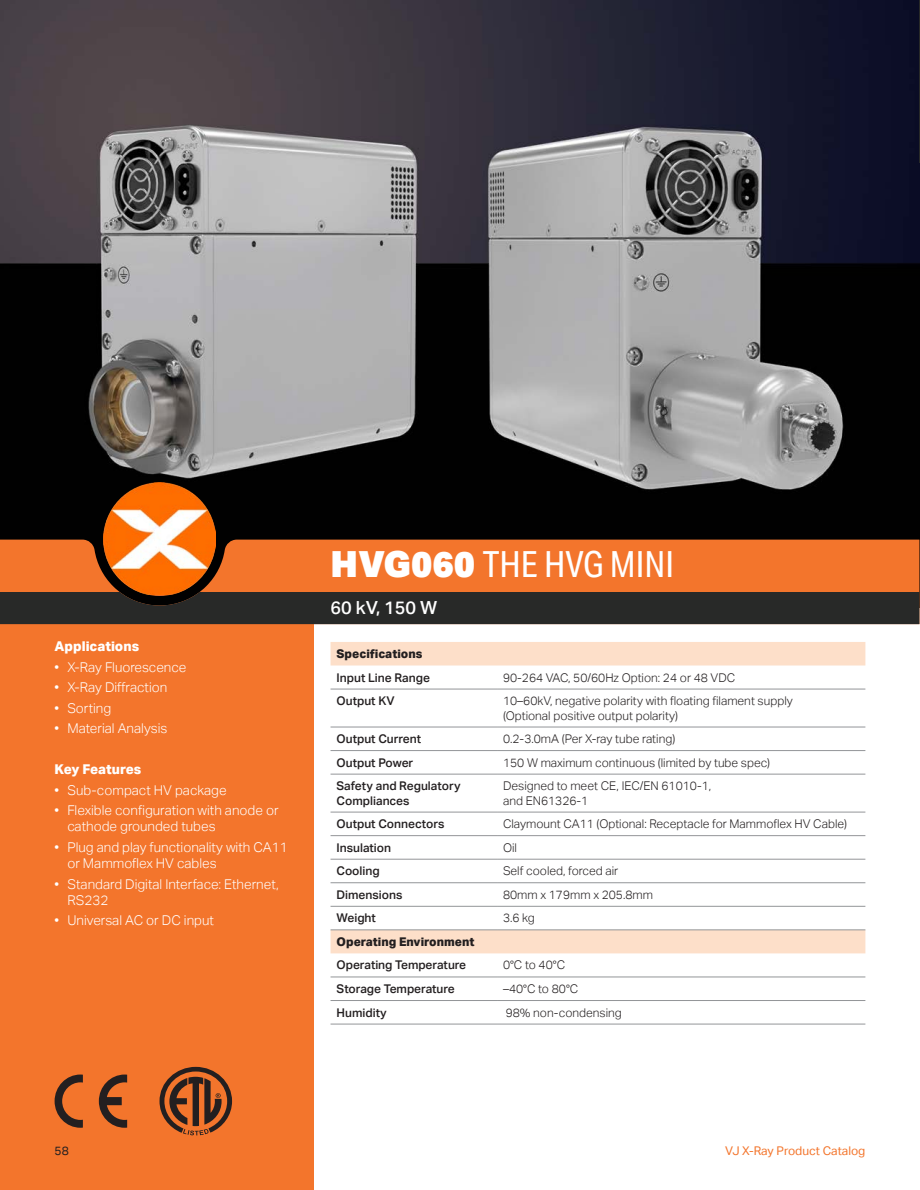
<style>
.page{position:relative;width:920px;height:1190px;background:#fff}
.page>*{position:absolute;margin:0;border:0;box-sizing:border-box;transform-origin:0 0}
.t1{font:36px "Aktiv Grotesk Cd";color:#fff}
.t2{font:500 18px "Aktiv Grotesk";color:#fff}
.t3{font:300 13.5px/16.2px "Aktiv Grotesk";color:#fff}
.t4{font:800 13.5px "Aktiv Grotesk";color:#fff}
.t5{font:300 12px/14.4px "Aktiv Grotesk";color:#231f20}
.t6{font:500 12px/14.4px "Aktiv Grotesk";color:#231f20}
.t7{font:800 12px "Aktiv Grotesk";color:#231f20}
.t8{font:12px "Aktiv Grotesk";color:#f3752c}
.t9{font:12px "Aktiv Grotesk";color:#231f20}
.s1{font-family:"Aktiv Grotesk";font-weight:900}
</style>
<div class="page">
<div style="left:0;top:624px;width:313px;height:565px;background:#f3752c"></div>
<svg style="left:55px;top:1074px;width:28px;height:53px"></svg>
<svg style="left:99px;top:1074px;width:28px;height:53px"></svg>
<svg style="left:159px;top:1066px;width:73px;height:69px"></svg>
<img style="left:0;top:0;width:919px;height:539px">
<div style="left:0;top:539px;width:919px;height:53px;background:#f3752c"></div>
<div style="left:0;top:592px;width:919px;height:32px;background:#282928"></div>
<svg style="left:330px;top:642px;width:535px;height:311px"></svg>
<hr style="left:330px;top:688px;width:167px;height:1px;background:#939598">
<hr style="left:497px;top:688px;width:368px;height:1px;background:#939598">
<hr style="left:330px;top:726px;width:167px;height:1px;background:#939598">
<hr style="left:497px;top:726px;width:368px;height:1px;background:#939598">
<hr style="left:330px;top:750px;width:167px;height:1px;background:#939598">
<hr style="left:497px;top:750px;width:368px;height:1px;background:#939598">
<hr style="left:330px;top:773px;width:167px;height:1px;background:#939598">
<hr style="left:497px;top:773px;width:368px;height:1px;background:#939598">
<hr style="left:330px;top:811px;width:167px;height:1px;background:#939598">
<hr style="left:497px;top:811px;width:368px;height:1px;background:#939598">
<hr style="left:330px;top:835px;width:167px;height:1px;background:#939598">
<hr style="left:497px;top:835px;width:368px;height:1px;background:#939598">
<hr style="left:330px;top:882px;width:167px;height:1px;background:#939598">
<hr style="left:497px;top:882px;width:368px;height:1px;background:#939598">
<hr style="left:330px;top:905px;width:167px;height:1px;background:#939598">
<hr style="left:497px;top:905px;width:368px;height:1px;background:#939598">
<hr style="left:330px;top:976px;width:167px;height:1px;background:#939598">
<hr style="left:497px;top:976px;width:368px;height:1px;background:#939598">
<hr style="left:330px;top:999px;width:167px;height:1px;background:#939598">
<hr style="left:497px;top:999px;width:368px;height:1px;background:#939598">
<hr style="left:330px;top:858px;width:167px;height:1px;background:#939598">
<hr style="left:497px;top:858px;width:368px;height:1px;background:#939598">
<hr style="left:330px;top:929px;width:167px;height:1px;background:#939598">
<hr style="left:497px;top:929px;width:368px;height:1px;background:#939598">
<hr style="left:330px;top:1023px;width:167px;height:1px;background:#939598">
<hr style="left:497px;top:1023px;width:368px;height:1px;background:#939598">
<img style="left:103px;top:483px;width:113px;height:112px">
<hr style="left:919px;top:0;width:1px;height:163px;background:#282928">
<p class="t4" style="left:55px;top:638px;width:86px">Applications</p>
<p class="t3" style="left:55px;top:659px;width:133px">• X-Ray Fluorescence</p>
<p class="t3" style="left:55px;top:679px;width:114px">• X-Ray Diffraction</p>
<p class="t3" style="left:55px;top:700px;width:58px">• Sorting</p>
<p class="t3" style="left:55px;top:720px;width:114px">• Material Analysis</p>
<p class="t4" style="left:55px;top:761px;width:88px">Key Features</p>
<p class="t3" style="left:55px;top:781px;width:173px">• Sub-compact HV package</p>
<p class="t3" style="left:67px;top:802px;width:213px;text-indent:-13px">• Flexible configuration with anode or cathode grounded tubes</p>
<p class="t3" style="left:67px;top:838px;width:222px;text-indent:-13px">• Plug and play functionality with CA11 or Mammoflex HV cables</p>
<p class="t3" style="left:67px;top:875px;width:213px;text-indent:-13px">• Standard Digital Interface: Ethernet,<br>RS232</p>
<p class="t3" style="left:55px;top:912px;width:161px">• Universal AC or DC input</p>
<h1 class="t1" style="left:330px;top:543px;width:345px"><span class="s1">HVG060</span> THE HVG MINI</h1>
<h2 class="t2" style="left:330px;top:597px;width:108px">60 kV, 150 W</h2>
<p class="t7" style="left:336px;top:646px;width:87px">Specifications</p>
<p class="t6" style="left:336px;top:670px;width:95px">Input Line Range</p>
<p class="t5" style="left:503px;top:670px;width:234px">90-264 VAC, 50/60Hz Option: 24 or 48 VDC</p>
<p class="t6" style="left:336px;top:693px;width:59px">Output KV</p>
<p class="t5" style="left:503px;top:693px;width:291px">10–60kV, negative polarity with floating filament supply (Optional positive output polarity)</p>
<p class="t6" style="left:336px;top:731px;width:86px">Output Current</p>
<p class="t5" style="left:503px;top:731px;width:174px">0.2-3.0mA (Per X-ray tube rating)</p>
<p class="t6" style="left:336px;top:755px;width:78px">Output Power</p>
<p class="t5" style="left:503px;top:755px;width:268px">150 W maximum continuous (limited by tube spec)</p>
<p class="t6" style="left:336px;top:778px;width:125px">Safety and Regulatory<br>Compliances</p>
<p class="t5" style="left:503px;top:778px;width:210px">Designed to meet CE, IEC/EN 61010-1, and EN61326-1</p>
<p class="t6" style="left:336px;top:816px;width:109px">Output Connectors</p>
<p class="t5" style="left:503px;top:816px;width:345px">Claymount CA11 (Optional: Receptacle for Mammoflex HV Cable)</p>
<p class="t6" style="left:336px;top:840px;width:56px">Insulation</p>
<p class="t5" style="left:503px;top:840px;width:15px">Oil</p>
<p class="t6" style="left:336px;top:863px;width:45px">Cooling</p>
<p class="t5" style="left:503px;top:863px;width:117px">Self cooled, forced air</p>
<p class="t6" style="left:336px;top:887px;width:67px">Dimensions</p>
<p class="t5" style="left:503px;top:887px;width:151px">80mm x 179mm x 205.8mm</p>
<p class="t6" style="left:336px;top:910px;width:41px">Weight</p>
<p class="t5" style="left:503px;top:910px;width:33px">3.6 kg</p>
<p class="t7" style="left:336px;top:934px;width:139px">Operating Environment</p>
<p class="t6" style="left:336px;top:957px;width:131px">Operating Temperature</p>
<p class="t5" style="left:503px;top:957px;width:64px">0°C to 40°C</p>
<p class="t6" style="left:336px;top:981px;width:120px">Storage Temperature</p>
<p class="t5" style="left:503px;top:981px;width:77px">–40°C to 80°C</p>
<p class="t6" style="left:336px;top:1004px;width:52px">Humidity</p>
<p class="t5" style="left:505px;top:1004px;width:118px">98% non-condensing</p>
<p class="t9" style="left:55px;top:1143px;width:16px">58</p>
<p class="t8" style="left:725px;top:1143px;width:141px">VJ X-Ray Product Catalog</p>
</div>
